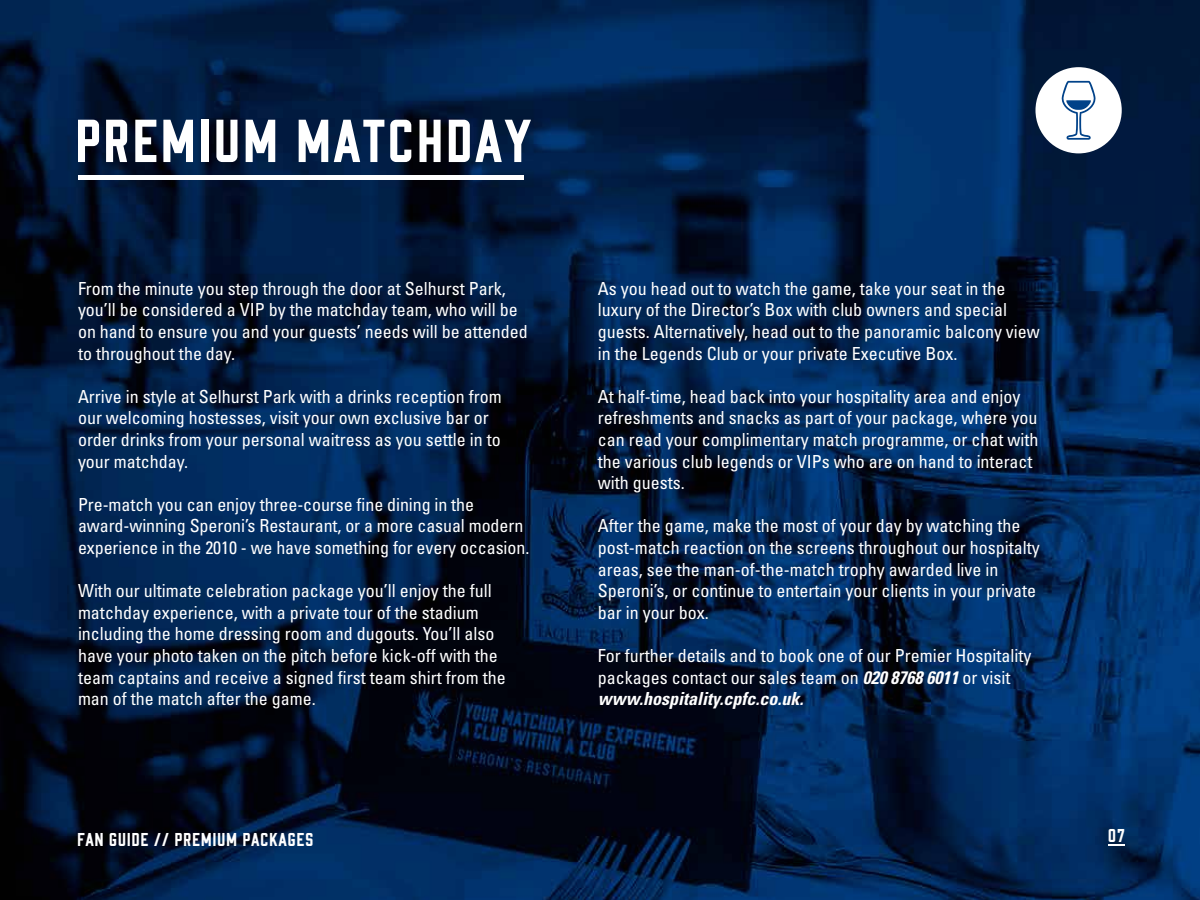
<style>
.page{position:relative;width:1200px;height:900px;background:#fff}
.page>*{position:absolute;margin:0;border:0;box-sizing:border-box;transform-origin:0 0}
.t1{font:58.5px "Palace Main";color:#fff}
.t2{font:condensed 18px/21.6px "Univers LT Std";color:#fff}
.t3{font:18px "Palace Main";color:#fff}
.s1{font-weight:700;font-style:italic}
</style>
<div class="page">
<img style="left:0;top:0;width:1200px;height:900px">
<div style="left:1035px;top:67px;width:87px;height:86px;background:#fff;border-radius:50%"></div>
<svg style="left:1109px;top:844px;width:16px;height:2px"></svg>
<svg style="left:1061px;top:81px;width:35px;height:59px"></svg>
<hr style="left:78px;top:176px;width:446px;height:4px;background:#fff">
<h1 class="t1" style="left:78px;top:106px;width:460px">PREMIUM MATCHDAY</h1>
<p class="t2" style="left:78px;top:277px;width:451px">From the minute you step through the door at Selhurst Park, you’ll be considered a VIP by the matchday team, who will be on hand to ensure you and your guests’ needs will be attended to throughout the day.</p>
<p class="t2" style="left:78px;top:385px;width:425px">Arrive in style at Selhurst Park with a drinks reception from our welcoming hostesses, visit your own exclusive bar or order drinks from your personal waitress as you settle in to your matchday.</p>
<p class="t2" style="left:78px;top:493px;width:453px">Pre-match you can enjoy three-course fine dining in the award-winning Speroni’s Restaurant, or a more casual modern experience in the 2010 - we have something for every occasion.</p>
<p class="t2" style="left:78px;top:580px;width:429px">With our ultimate celebration package you’ll enjoy the full matchday experience, with a private tour of the stadium including the home dressing room and dugouts. You’ll also have your photo taken on the pitch before kick-off with the team captains and receive a signed first team shirt from the man of the match after the game.</p>
<p class="t3" style="left:78px;top:829px;width:239px">FAN GUIDE // PREMIUM PACKAGES</p>
<p class="t2" style="left:598px;top:277px;width:444px">As you head out to watch the game, take your seat in the luxury of the Director’s Box with club owners and special guests. Alternatively, head out to the panoramic balcony view in the Legends Club or your private Executive Box.</p>
<p class="t2" style="left:598px;top:385px;width:442px">At half-time, head back into your hospitality area and enjoy refreshments and snacks as part of your package, where you can read your complimentary match programme, or chat with the various club legends or VIPs who are on hand to interact with guests.</p>
<p class="t2" style="left:598px;top:515px;width:443px">After the game, make the most of your day by watching the post-match reaction on the screens throughout our hospitalty areas, see the man-of-the-match trophy awarded live in Speroni’s, or continue to entertain your clients in your private bar in your box.</p>
<p class="t2" style="left:598px;top:644px;width:435px">For further details and to book one of our Premier Hospitality packages contact our sales team on <span class="s1">020 8768 6011</span> or visit <span class="s1">www.hospitality.cpfc.co.uk.</span></p>
<p class="t3" style="left:1109px;top:825px;width:19px">07</p>
</div>
